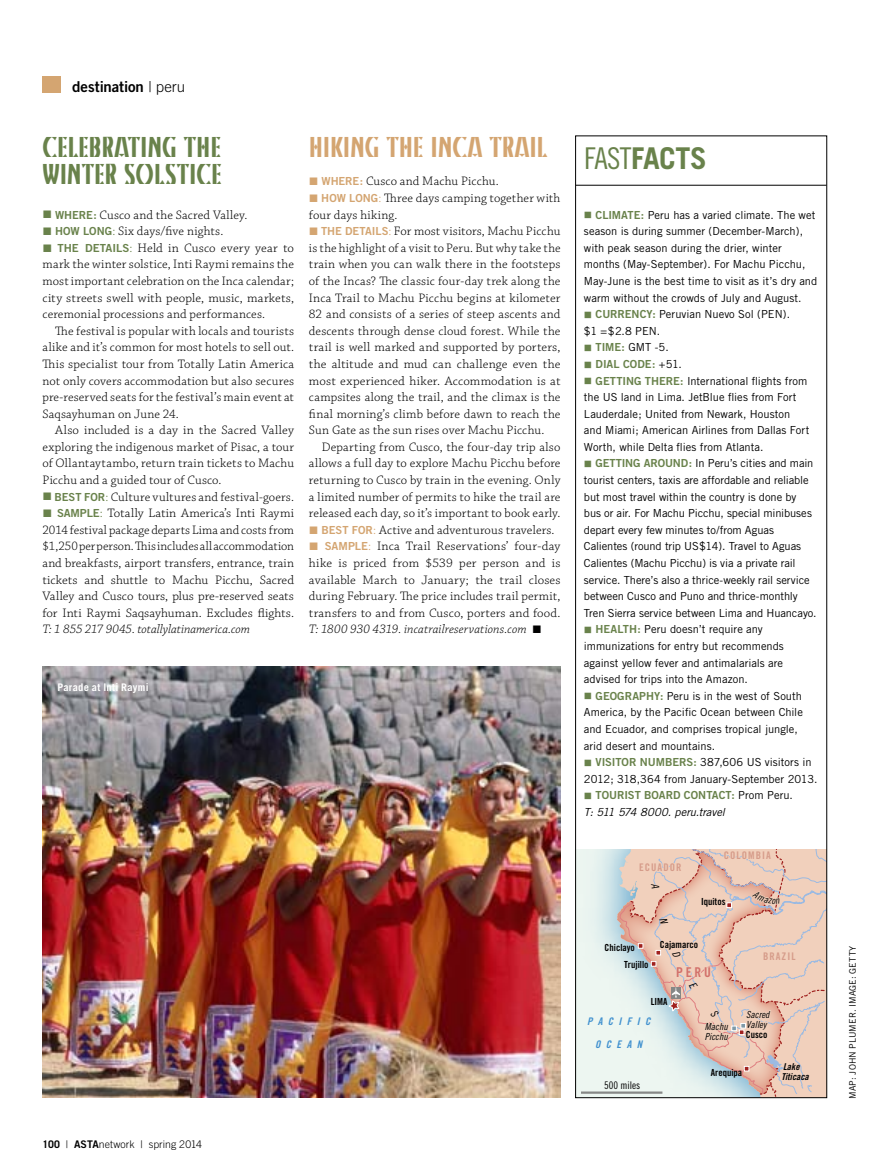
<style>
.page{position:relative;width:878px;height:1175px;background:#fff}
.page>*{position:absolute;margin:0;border:0;box-sizing:border-box;transform-origin:0 0}
.t1{font:700 30px "Trade Gothic";letter-spacing:-.01em;color:#69824b}
.t2{font:28.5px/27px "Kino";letter-spacing:-.005em;color:#69824b}
.t3{font:28.5px "Kino";letter-spacing:-.005em;color:#d4a571}
.t4{font:15px "Trade Gothic Bold Two";letter-spacing:-.01em;color:#000}
.t5{font:13.5px "Trade Gothic Bold Cond Twenty";color:#d2716b}
.t6{font:300 12.9px/16.6px "Chaparral Pro";letter-spacing:.01em;color:#000;text-align:justify}
.t7{font:italic 300 12.9px "Chaparral Pro";color:#000}
.t8{font:11.1px/16.6px "Trade Gothic";color:#000}
.t9{font:11.1px "Trade Gothic Bold Two";color:#69824b}
.t10{font:italic 11.1px "Trade Gothic";letter-spacing:-.005em;color:#000}
.t11{font:300 10.5px "Trade Gothic";letter-spacing:.01em;color:#000}
.t12{font:10.5px "Trade Gothic Bold Cond Twenty";letter-spacing:.1em;color:#d69c8a}
.t13{font:700 10.5px "Trade Gothic";letter-spacing:.025em;color:#fff}
.t14{font:10.5px/22.5px "Trade Gothic Bold Cond Twenty Obl";letter-spacing:.5em;color:#4191cf;text-align:center}
.t15{font:10.5px "Trade Gothic Cond Eighteen";color:#000}
.t16{font:9.75px "Trade Gothic Bold Cond Twenty";color:#000}
.t17{font:9.75px/9.8px "Trade Gothic Cond Eighteen Obl";color:#000}
.t18{font:9.45px/10.1px "Trade Gothic Bold Cond Twenty Obl";color:#000}
.t19{font:9px "Trade Gothic";letter-spacing:.01em;color:#000}
.s1{font-family:"Trade Gothic";font-weight:300}
.s2{color:#69824b}
.s3{font-family:"Trade Gothic Bold Two";font-weight:400;font-size:11.1px;color:#69824b}
.s4{color:#d4a571}
.s5{font-family:"Trade Gothic Bold Two";font-weight:400;font-size:11.1px;color:#d4a571}
.s6{font-style:italic}
.s7{font-weight:700}
.s8{font-family:"Trade Gothic Bold Two";font-weight:400}
.s9{font-family:"Trade Gothic Cond Eighteen";font-weight:400}
.s10{font-family:"Trade Gothic Bold Two";color:#69824b}
.s11{font-family:"Trade Gothic";color:#000}
</style>
<div class="page">
<img style="left:43px;top:666px;width:517px;height:431px">
<hr style="left:581px;top:1091px;width:81px;height:2px;background:#868786">
<hr style="left:575px;top:185px;width:251px;height:1px;background:#000">
<div style="left:43px;top:76px;width:18px;height:17px;background:#d4a571"></div>
<svg style="left:617px;top:849px;width:209px;height:248px;background:#e5cdc1"></svg>
<p class="t4" style="left:72px;top:78px;width:114px">DESTINATION <span class="s1">| peru</span></p>
<h2 class="t2" style="left:43px;top:133px;width:180px">CELEBRATING THE<br>WINTER SOLSTICE</h2>
<p class="t6" style="left:43px;top:207px;width:206px"><span class="s2">■</span> <span class="s3">WHERE:</span> Cusco and the Sacred Valley.</p>
<p class="t6" style="left:43px;top:223px;width:182px"><span class="s2">■</span> <span class="s3">H OW LONG</span><span class="s2">:</span> Six days/five nights.</p>
<p class="t6" style="left:43px;top:240px;width:253px"><span class="s2">■</span> <span class="s3">THE DETA ILS</span><span class="s2">:</span> Held in Cusco every year to mark the winter solstice, Inti Raymi remains the most important celebration on the Inca calendar; city streets swell with people, music, markets, ceremonial processions and performances.</p>
<p class="t6" style="left:43px;top:323px;width:253px;text-indent:13px">The festival is popular with locals and tourists alike and it’s common for most hotels to sell out.<br>This specialist tour from Totally Latin America not only covers accommodation but also secures pre-reserved seats for the festival’s main event at Saqsayhuman on June 24.</p>
<p class="t6" style="left:43px;top:422px;width:253px;text-indent:13px">Also included is a day in the Sacred Valley exploring the indigenous market of Pisac, a tour of Ollantaytambo, return train tickets to Machu Picchu and a guided tour of Cusco.</p>
<p class="t6" style="left:43px;top:489px;width:253px"><span class="s2">■</span> <span class="s3">BEST FOR</span><span class="s2">:</span> Culture vultures and festival-goers.</p>
<p class="t6" style="left:43px;top:505px;width:253px"><span class="s2">■</span> <span class="s3">SAMPLE</span><span class="s2">:</span> Totally Latin America’s Inti Raymi 2014 festival package departs Lima and costs from $1,250 per person. This includes all accommodation and breakfasts, airport transfers, entrance, train tickets and shuttle to Machu Picchu, Sacred Valley and Cusco tours, plus pre-reserved seats for Inti Raymi Saqsayhuman. Excludes flights.</p>
<p class="t7" style="left:43px;top:622px;width:209px">T: 1 855 217 9045. totallylatinamerica.com</p>
<h2 class="t3" style="left:309px;top:131px;width:240px">HIKING THE INCA TRAIL</h2>
<p class="t6" style="left:309px;top:174px;width:191px"><span class="s4">■</span> <span class="s5">WHERE:</span> Cusco and Machu Picchu.</p>
<p class="t6" style="left:309px;top:190px;width:253px"><span class="s4">■</span> <span class="s5">H OW LONG</span><span class="s4">:</span> Three days camping together with four days hiking.</p>
<p class="t6" style="left:309px;top:223px;width:253px"><span class="s4">■</span> <span class="s5">THE DETA ILS</span> <span class="s4">:</span> For most visitors, Machu Picchu is the highlight of a visit to Peru. But why take the train when you can walk there in the footsteps of the Incas? The classic four-day trek along the Inca Trail to Machu Picchu begins at kilometer 82 and consists of a series of steep ascents and descents through dense cloud forest. While the trail is well marked and supported by porters, the altitude and mud can challenge even the most experienced hiker. Accommodation is at campsites along the trail, and the climax is the final morning’s climb before dawn to reach the Sun Gate as the sun rises over Machu Picchu.</p>
<p class="t6" style="left:309px;top:439px;width:253px;text-indent:13px">Departing from Cusco, the four-day trip also allows a full day to explore Machu Picchu before returning to Cusco by train in the evening. Only a limited number of permits to hike the trail are released each day, so it’s important to book early.</p>
<p class="t6" style="left:309px;top:522px;width:247px"><span class="s4">■</span> <span class="s5">BEST FOR</span><span class="s4">:</span> Active and adventurous travelers.</p>
<p class="t6" style="left:309px;top:538px;width:253px"><span class="s4">■</span> <span class="s5">SAMPLE</span><span class="s4">:</span> Inca Trail Reservations’ four-day hike is priced from $539 per person and is available March to January; the trail closes during February. The price includes trail permit, transfers to and from Cusco, porters and food.<br><span class="s6">T: 1800 930 4319. incatrailreservations.com</span> ■</p>
<p class="t13" style="left:57px;top:681px;width:93px">Parade at Inti Raymi</p>
<p class="t11" style="left:43px;top:1137px;width:161px"><span class="s7">100</span> | <span class="s8">ASTA</span>network | spring 2014</p>
<h1 class="t1" style="left:584px;top:140px;width:124px"><span class="s9">fast</span>facts</h1>
<p class="t8" style="left:584px;top:206px;width:235px"><span class="s2">■</span> <span class="s10">CLIMATE:</span> Peru has a varied climate. The wet season is during summer (December-March), with peak season during the drier, winter months (M ay-September). For M achu Picchu, May-June is the best time to visit as it’s dry and warm without the crowds of July and August.</p>
<p class="t8" style="left:584px;top:306px;width:208px"><span class="s2">■</span> <span class="s10">CURRENCY:</span> Peruvian Nuevo Sol (PE N). $1 =$2.8 PEN.</p>
<p class="t9" style="left:584px;top:340px;width:53px">■ TIME: <span class="s11">GMT</span></p>
<p class="t8" style="left:654px;top:339px;width:15px">-5.</p>
<p class="t9" style="left:584px;top:357px;width:100px">■ DIAL CODE: <span class="s11">+51.</span></p>
<p class="t8" style="left:584px;top:372px;width:227px"><span class="s2">■</span> <span class="s10">GETTING THERE:</span> I nternational flights from the US land in Lima. JetBlue flies from Fort Lauderdale; United from Newark, Houston and M iami; American Airlines from Dallas Fort Worth, while Delta flies from Atlanta.</p>
<p class="t8" style="left:584px;top:455px;width:234px"><span class="s2">■</span> <span class="s10">GETTING AROUND:</span> I n Peru’s cities and main tourist centers, taxis are affordable and reliable but most travel within the country is done by<br>bus or air. For Machu Picchu, special minibuses depart every few minutes to/from Aguas Calientes (round trip US$14). Travel to Aguas Calientes (Machu Picchu) is via a private rail service. There’s also a thrice-weekly rail service between Cusco and Puno and thrice-monthly Tren Sierra service between Lima and Huancayo.</p>
<p class="t8" style="left:584px;top:621px;width:201px"><span class="s2">■</span> <span class="s10">HEALTH:</span> Peru doesn’t require any immunizations for entry but recommends against yellow fever and antimalarials are advised for trips into the Amazon.</p>
<p class="t8" style="left:584px;top:687px;width:220px"><span class="s2">■</span> <span class="s10">GEOGRAPHY:</span> Peru is in the west of South America, by the Pacific Ocean between Chile and Ecuador, and comprises tropical jungle, arid desert and mountains.</p>
<p class="t8" style="left:584px;top:753px;width:235px"><span class="s2">■</span> <span class="s10">VISITOR N UMBERS :</span> 387,606 US visitors in<br>2012; 318,364 from January-September 2013.</p>
<p class="t9" style="left:584px;top:788px;width:210px">■ TOURIST BOARD CONTACT: <span class="s11">Prom Peru.</span></p>
<p class="t10" style="left:584px;top:805px;width:142px">T: 511 574 8000. peru.travel</p>
<p class="t12" style="left:639px;top:861px;width:44px">ECUADOR</p>
<p class="t12" style="left:723px;top:849px;width:49px">COLOMBIA</p>
<p class="t16" style="left:701px;top:895px;width:26px">Iquitos</p>
<p class="t16" style="left:604px;top:941px;width:32px">Chiclayo</p>
<p class="t16" style="left:659px;top:938px;width:40px">Cajamarco</p>
<p class="t16" style="left:624px;top:959px;width:26px">Trujillo</p>
<p class="t16" style="left:650px;top:995px;width:18px">LIMA</p>
<p class="t5" style="left:676px;top:964px;width:36px">PERU</p>
<p class="t12" style="left:763px;top:949px;width:34px">BRAZIL</p>
<p class="t14" style="left:587px;top:1010px;width:65px">PACIFIC<br>OCEAN</p>
<p class="t15" style="left:604px;top:1078px;width:38px">500 miles</p>
<p class="t17" style="left:705px;top:1021px;width:24px">Machu<br>Picchu</p>
<p class="t17" style="left:746px;top:1009px;width:25px">Sacred<br>Valley</p>
<p class="t16" style="left:746px;top:1028px;width:23px">Cusco</p>
<p class="t16" style="left:710px;top:1066px;width:33px">Arequipa</p>
<p class="t18" style="left:781px;top:1061px;width:29px">Lake<br>Titicaca</p>
<p class="t19" style="left:847px;top:1098px;width:154px;rotate:-90deg">map: JOHN PLUMER. image: GETTY</p>
</div>
